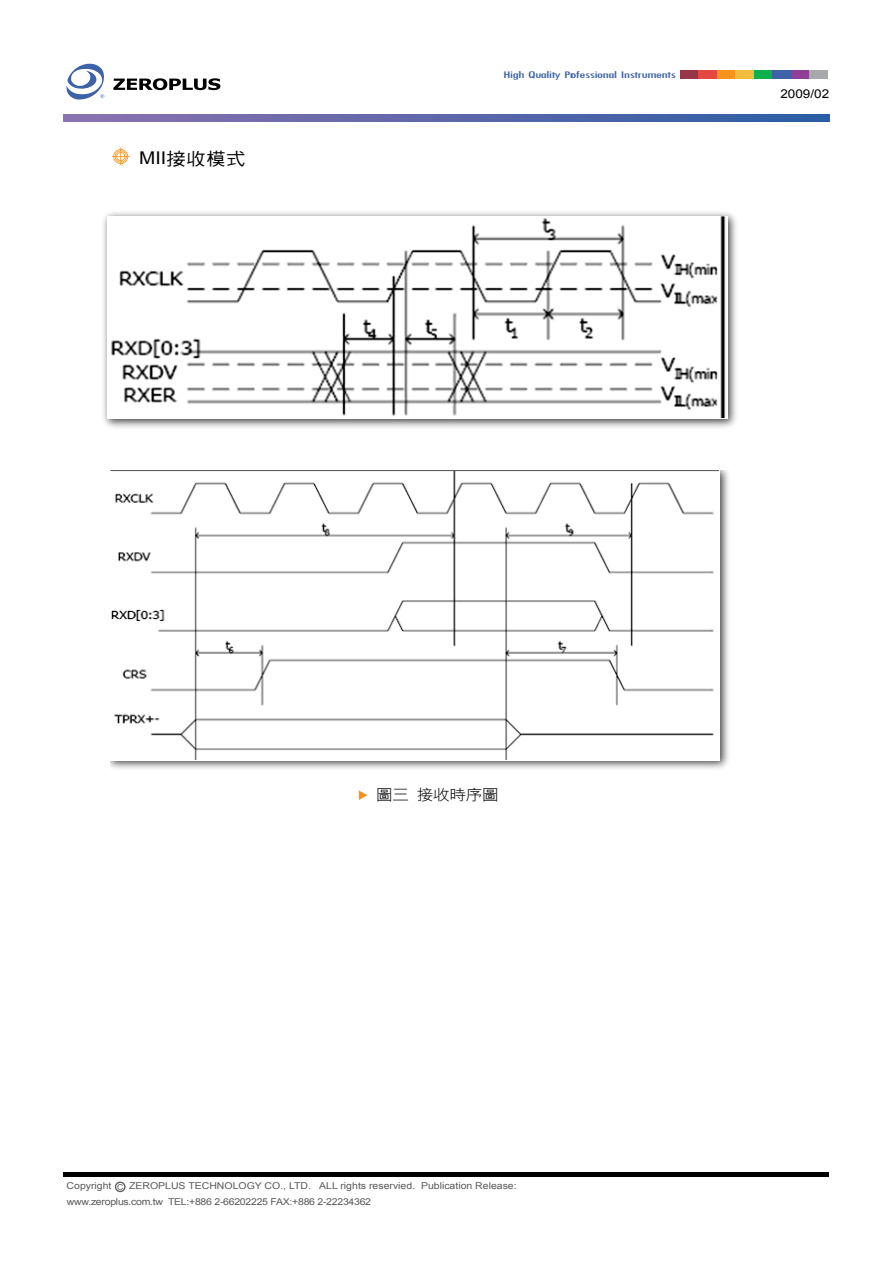
<style>
.page{position:relative;width:893px;height:1263px;background:#fff}
.page>*{position:absolute;margin:0;border:0;box-sizing:border-box;transform-origin:0 0}
.t1{font:17.55px "DF Hei Md HK BF";color:#000;scale:1.11 1}
.t2{font:14.85px "DF Hei Lt HK BF";letter-spacing:-.01em;color:#000;scale:1.11 1}
.t3{font:12.15px "Arial";color:#000;scale:1.11 1}
.t4{font:condensed 10.5px "Tw Cen";letter-spacing:-.045em;color:#3d62a8;scale:1.69 1}
.t5{font:9.45px "Arial";color:#58595b;scale:1.11 1}
.t6{font:9.45px "Arial";letter-spacing:-.025em;color:#58595b;scale:1.11 1}
.t7{font:8.25px "Arial";color:#58595b;scale:1.05 1}
.s1{font-family:"Arial"}
</style>
<div class="page">
<hr style="left:64px;top:1172px;width:765px;height:4px;background:#000">
<div style="left:115px;top:1181px;width:10px;height:11px;border:1px solid #58595b;border-radius:50%"></div>
<svg style="left:113px;top:78px;width:107px;height:12px"></svg>
<svg style="left:66px;top:63px;width:39px;height:37px"></svg>
<svg style="left:64px;top:115px;width:765px;height:7px;background:#5c67a9"></svg>
<div style="left:680px;top:71px;width:19px;height:8px;background:#983649"></div>
<div style="left:699px;top:71px;width:18px;height:8px;background:#e44842"></div>
<div style="left:717px;top:71px;width:18px;height:8px;background:#f7931d"></div>
<div style="left:735px;top:71px;width:19px;height:8px;background:#f1bd3e"></div>
<div style="left:754px;top:71px;width:18px;height:8px;background:#0db14b"></div>
<div style="left:772px;top:71px;width:19px;height:8px;background:#3d62a8"></div>
<div style="left:791px;top:71px;width:18px;height:8px;background:#903f98"></div>
<div style="left:809px;top:71px;width:19px;height:8px;background:#a7a9ac"></div>
<div style="left:110px;top:471px;width:622px;height:302px;background:#000;opacity:.75"></div>
<img style="left:110px;top:471px;width:610px;height:290px">
<svg style="left:359px;top:790px;width:8px;height:10px"></svg>
<svg style="left:112px;top:147px;width:18px;height:19px"></svg>
<div style="left:100px;top:210px;width:640px;height:220px;background:#000;opacity:.75"></div>
<img style="left:107px;top:217px;width:621px;height:202px">
<h1 class="t1" style="left:139px;top:150px;width:97px"><span class="s1">MII</span>接收模式</h1>
<p class="t4" style="left:503px;top:68px;width:104px">High Quality Professional Instruments</p>
<p class="t3" style="left:780px;top:85px;width:45px">2009/02</p>
<h2 class="t2" style="left:376px;top:787px;width:112px">圖三 接收時序圖</h2>
<p class="t5" style="left:67px;top:1179px;width:42px">Copyright</p>
<p class="t5" style="left:129px;top:1179px;width:351px">ZEROPLUS TECHNOLOGY CO., LTD. ALL rights reservied. Publication Release:</p>
<p class="t7" style="left:117px;top:1181px;width:7px">C</p>
<p class="t6" style="left:67px;top:1195px;width:276px">www.zeroplus.com.tw TEL:+886 2-66202225 FAX:+886 2-22234362</p>
</div>
